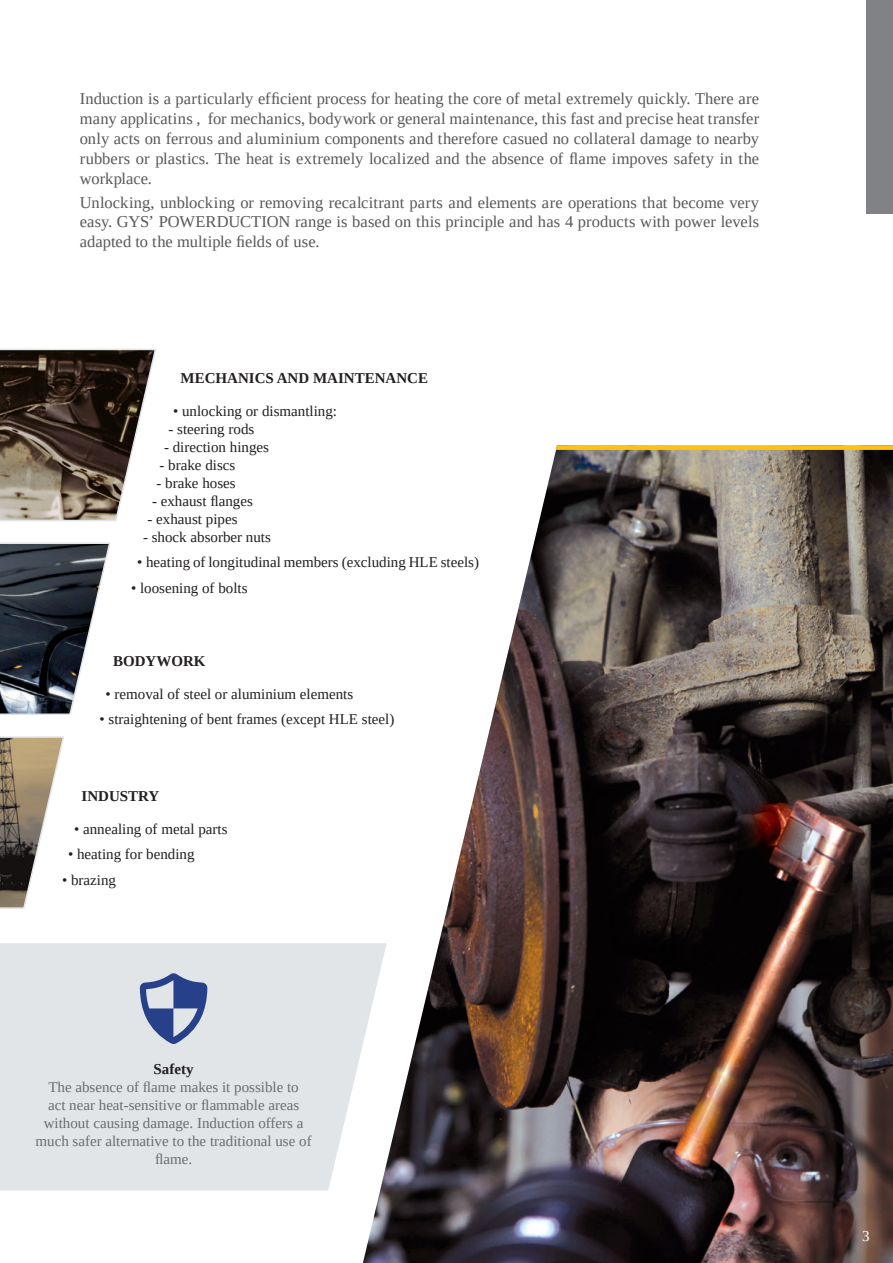
<style>
.page{position:relative;width:893px;height:1263px;background:#fff}
.page>*{position:absolute;margin:0;border:0;box-sizing:border-box;transform-origin:0 0}
.t1{font:16.5px/19.8px "Tinos";letter-spacing:.005em;color:#57585a;text-align:justify}
.t2{font:15px "Tinos";color:#231f20}
.t3{font:15px/18px "Tinos";color:#6c6d70;text-align:center}
.t4{font:700 15px "Tinos";color:#231f20}
.t5{font:15px "Tinos";color:#fff}
</style>
<div class="page">
<img style="left:363px;top:450px;width:530px;height:813px">
<svg style="left:0;top:943px;width:387px;height:247px;background:#e3e6e9"></svg>
<div style="left:867px;top:0;width:26px;height:213px;background:#808285"></div>
<svg style="left:556px;top:445px;width:337px;height:5px;background:#f6bf1f"></svg>
<svg style="left:0;top:349px;width:156px;height:172px;background:#64594f"></svg>
<svg style="left:0;top:542px;width:111px;height:173px"></svg>
<svg style="left:140px;top:973px;width:67px;height:71px;background:#8695b9"></svg>
<svg style="left:0;top:736px;width:64px;height:173px"></svg>
<p class="t1" style="left:80px;top:89px;width:681px">Induction is a particularly efficient process for heating the core of metal extremely quickly. There are many applicatins , for mechanics, bodywork or general maintenance, this fast and precise heat transfer only acts on ferrous and aluminium components and therefore casued no collateral damage to nearby rubbers or plastics. The heat is extremely localized and the absence of flame impoves safety in the workplace.</p>
<p class="t1" style="left:80px;top:192px;width:681px">Unlocking, unblocking or removing recalcitrant parts and elements are operations that become very easy. GYS’ POWERDUCTION range is based on this principle and has 4 products with power levels adapted to the multiple fields of use.</p>
<p class="t4" style="left:181px;top:368px;width:249px">MECHANICS AND MAINTENANCE</p>
<p class="t2" style="left:173px;top:401px;width:166px">• unlocking or dismantling:</p>
<p class="t2" style="left:169px;top:419px;width:87px">- steering rods</p>
<p class="t2" style="left:164px;top:437px;width:106px">- direction hinges</p>
<p class="t2" style="left:160px;top:455px;width:77px">- brake discs</p>
<p class="t2" style="left:157px;top:473px;width:81px">- brake hoses</p>
<p class="t2" style="left:152px;top:491px;width:102px">- exhaust flanges</p>
<p class="t2" style="left:148px;top:509px;width:91px">- exhaust pipes</p>
<p class="t2" style="left:143px;top:527px;width:129px">- shock absorber nuts</p>
<p class="t2" style="left:137px;top:553px;width:344px">• heating of longitudinal members (excluding HLE steels)</p>
<p class="t2" style="left:131px;top:578px;width:118px">• loosening of bolts</p>
<p class="t4" style="left:113px;top:651px;width:94px">BODYWORK</p>
<p class="t2" style="left:106px;top:684px;width:249px">• removal of steel or aluminium elements</p>
<p class="t2" style="left:100px;top:710px;width:296px">• straightening of bent frames (except HLE steel)</p>
<p class="t4" style="left:82px;top:786px;width:79px">INDUSTRY</p>
<p class="t2" style="left:74px;top:819px;width:155px">• annealing of metal parts</p>
<p class="t2" style="left:68px;top:845px;width:128px">• heating for bending</p>
<p class="t2" style="left:62px;top:870px;width:55px">• brazing</p>
<p class="t4" style="left:154px;top:1059px;width:41px">Safety</p>
<p class="t3" style="left:36px;top:1078px;width:278px">The absence of flame makes it possible to<br>act near heat-sensitive or flammable areas without causing damage. Induction offers a much safer alternative to the traditional use of flame.</p>
<p class="t5" style="left:862px;top:1226px;width:9px">3</p>
</div>
